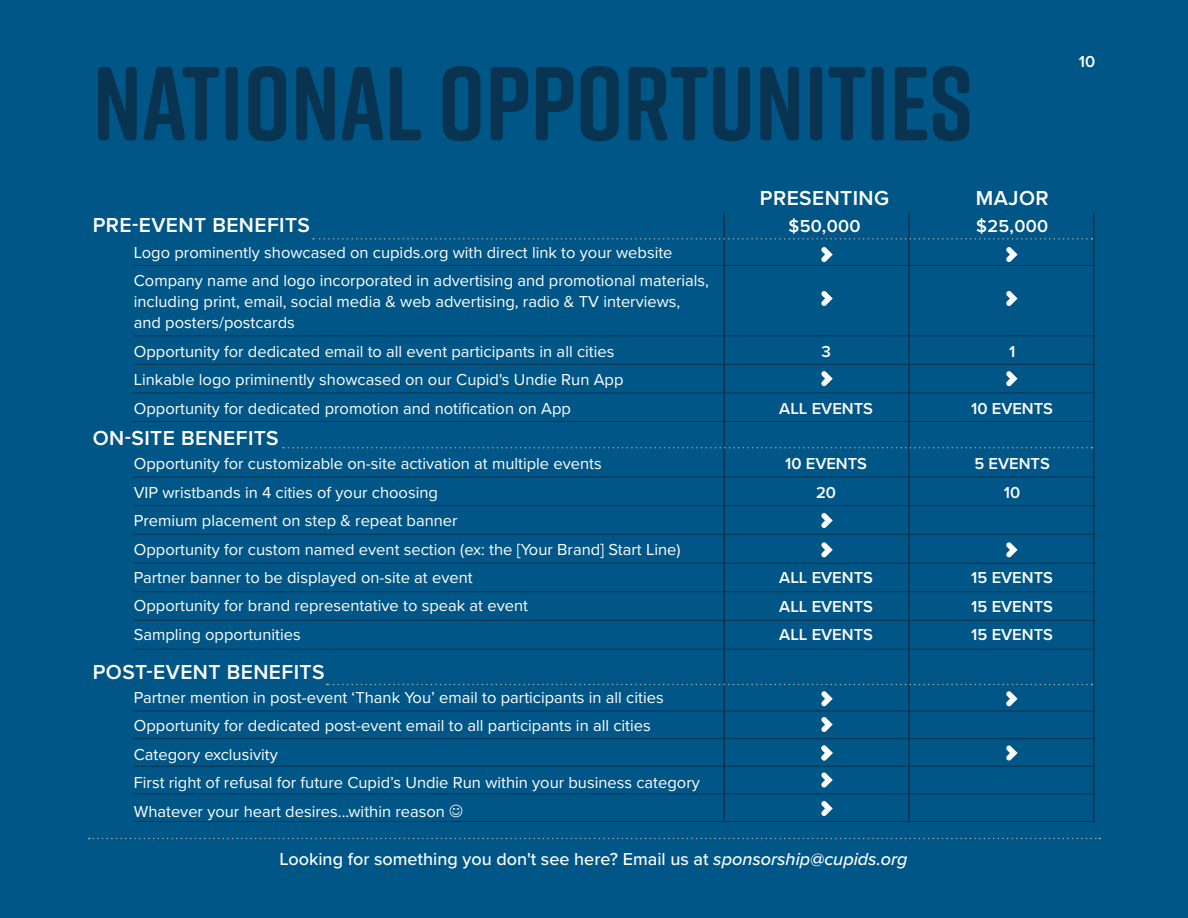
<style>
.page{position:relative;width:1188px;height:918px;background:#005687}
.page>*{position:absolute;margin:0;border:0;box-sizing:border-box;transform-origin:0 0}
.t1{font:700 105px "Rift Soft";color:#093451}
.t2{font:600 21px "Proxima Nova";letter-spacing:.02em;color:#fff}
.t3{font:500 18px "Proxima Nova";color:#fff}
.t4{font:600 18px "Proxima Nova";letter-spacing:.02em;color:#fff}
.t5{font:16.5px/28.5px "Proxima Nova";color:#fff}
.t6{font:600 16.5px "Proxima Nova";color:#fff}
.s1{font-style:italic}
</style>
<div class="page">
<svg style="left:89px;top:838px;width:1011px;height:1px"></svg>
<hr style="left:134px;top:265px;width:961px;height:1px;background:#093451">
<hr style="left:134px;top:335px;width:961px;height:1px;background:#093451">
<hr style="left:134px;top:364px;width:961px;height:1px;background:#093451">
<hr style="left:133px;top:393px;width:961px;height:1px;background:#093451">
<hr style="left:133px;top:421px;width:961px;height:1px;background:#093451">
<hr style="left:134px;top:477px;width:961px;height:1px;background:#093451">
<hr style="left:134px;top:505px;width:961px;height:1px;background:#093451">
<hr style="left:134px;top:534px;width:961px;height:1px;background:#093451">
<hr style="left:134px;top:563px;width:961px;height:1px;background:#093451">
<hr style="left:134px;top:591px;width:961px;height:1px;background:#093451">
<hr style="left:134px;top:620px;width:961px;height:1px;background:#093451">
<hr style="left:134px;top:649px;width:961px;height:1px;background:#093451">
<hr style="left:134px;top:711px;width:961px;height:1px;background:#093451">
<hr style="left:134px;top:738px;width:961px;height:1px;background:#093451">
<hr style="left:134px;top:766px;width:961px;height:1px;background:#093451">
<hr style="left:134px;top:794px;width:961px;height:1px;background:#093451">
<hr style="left:134px;top:821px;width:961px;height:1px;background:#093451">
<hr style="left:723px;top:213px;width:2px;height:609px;background:#093451">
<hr style="left:908px;top:213px;width:2px;height:609px;background:#093451">
<hr style="left:1093px;top:213px;width:1px;height:609px;background:#093451">
<svg style="left:821px;top:247px;width:12px;height:15px"></svg>
<svg style="left:1006px;top:247px;width:12px;height:15px"></svg>
<svg style="left:821px;top:291px;width:12px;height:15px"></svg>
<svg style="left:1006px;top:291px;width:12px;height:15px"></svg>
<svg style="left:821px;top:371px;width:12px;height:15px"></svg>
<svg style="left:1006px;top:371px;width:12px;height:15px"></svg>
<svg style="left:821px;top:542px;width:12px;height:15px"></svg>
<svg style="left:1006px;top:542px;width:12px;height:15px"></svg>
<svg style="left:821px;top:513px;width:12px;height:15px"></svg>
<svg style="left:821px;top:691px;width:12px;height:15px"></svg>
<svg style="left:1006px;top:691px;width:12px;height:15px"></svg>
<svg style="left:821px;top:717px;width:12px;height:15px"></svg>
<svg style="left:821px;top:773px;width:12px;height:15px"></svg>
<svg style="left:821px;top:801px;width:12px;height:15px"></svg>
<svg style="left:821px;top:746px;width:12px;height:15px"></svg>
<svg style="left:1006px;top:746px;width:12px;height:15px"></svg>
<svg style="left:313px;top:238px;width:779px;height:2px"></svg>
<svg style="left:283px;top:447px;width:809px;height:1px"></svg>
<svg style="left:327px;top:684px;width:765px;height:1px"></svg>
<h1 class="t1" style="left:93px;top:28px;width:882px">NATIONAL OPPORTUNITIES</h1>
<p class="t2" style="left:760px;top:183px;width:131px">PRESENTING</p>
<p class="t2" style="left:976px;top:183px;width:75px">MAJOR</p>
<p class="t2" style="left:93px;top:210px;width:219px">PRE-EVENT BENEFITS</p>
<p class="t4" style="left:789px;top:213px;width:74px">$50,000</p>
<p class="t4" style="left:976px;top:213px;width:74px">$25,000</p>
<p class="t5" style="left:134px;top:237px;width:577px">Logo prominently showcased on cupids.org with direct link to your website<br>Company name and logo incorporated in advertising and promotional materials,</p>
<p class="t5" style="left:134px;top:291px;width:548px;line-height:21px">including print, email, social media &amp; web advertising, radio &amp; TV interviews, and posters/postcards</p>
<p class="t5" style="left:134px;top:336px;width:491px">Opportunity for dedicated email to all event participants in all cities<br>Linkable logo priminently showcased on our Cupid's Undie Run App<br>Opportunity for dedicated promotion and notification on App</p>
<p class="t2" style="left:93px;top:423px;width:188px">ON-SITE BENEFITS</p>
<p class="t5" style="left:134px;top:449px;width:548px">Opportunity for customizable on-site activation at multiple events<br>VIP wristbands in 4 cities of your choosing<br>Premium placement on step &amp; repeat banner<br>Opportunity for custom named event section (ex: the [Your Brand] Start Line)<br>Partner banner to be displayed on-site at event<br>Opportunity for brand representative to speak at event<br>Sampling opportunities</p>
<p class="t2" style="left:93px;top:657px;width:233px">POST-EVENT BENEFITS</p>
<p class="t5" style="left:134px;top:682px;width:568px">Partner mention in post-event ‘Thank You’ email to participants in all cities Opportunity for dedicated post-event email to all participants in all cities Category exclusivity<br>First right of refusal for future Cupid’s Undie Run within your business category Whatever your heart desires...within reason</p>
<p class="t6" style="left:821px;top:339px;width:11px">3</p>
<p class="t6" style="left:1009px;top:339px;width:8px">1</p>
<p class="t6" style="left:779px;top:396px;width:95px">ALL EVENTS</p>
<p class="t6" style="left:971px;top:396px;width:83px">10 EVENTS</p>
<p class="t6" style="left:785px;top:451px;width:83px">10 EVENTS</p>
<p class="t6" style="left:974px;top:451px;width:77px">5 EVENTS</p>
<p class="t6" style="left:816px;top:480px;width:21px">20</p>
<p class="t6" style="left:1004px;top:480px;width:18px">10</p>
<p class="t6" style="left:779px;top:565px;width:95px">ALL EVENTS</p>
<p class="t6" style="left:971px;top:565px;width:83px">15 EVENTS</p>
<p class="t6" style="left:779px;top:594px;width:95px">ALL EVENTS</p>
<p class="t6" style="left:971px;top:594px;width:83px">15 EVENTS</p>
<p class="t6" style="left:779px;top:622px;width:95px">ALL EVENTS</p>
<p class="t6" style="left:971px;top:622px;width:83px">15 EVENTS</p>
<p class="t3" style="left:280px;top:845px;width:630px">Looking for something you don't see here? Email us at <span class="s1">sponsorship@cupids.org</span></p>
<p class="t6" style="left:1079px;top:49px;width:18px">10</p>
</div>
